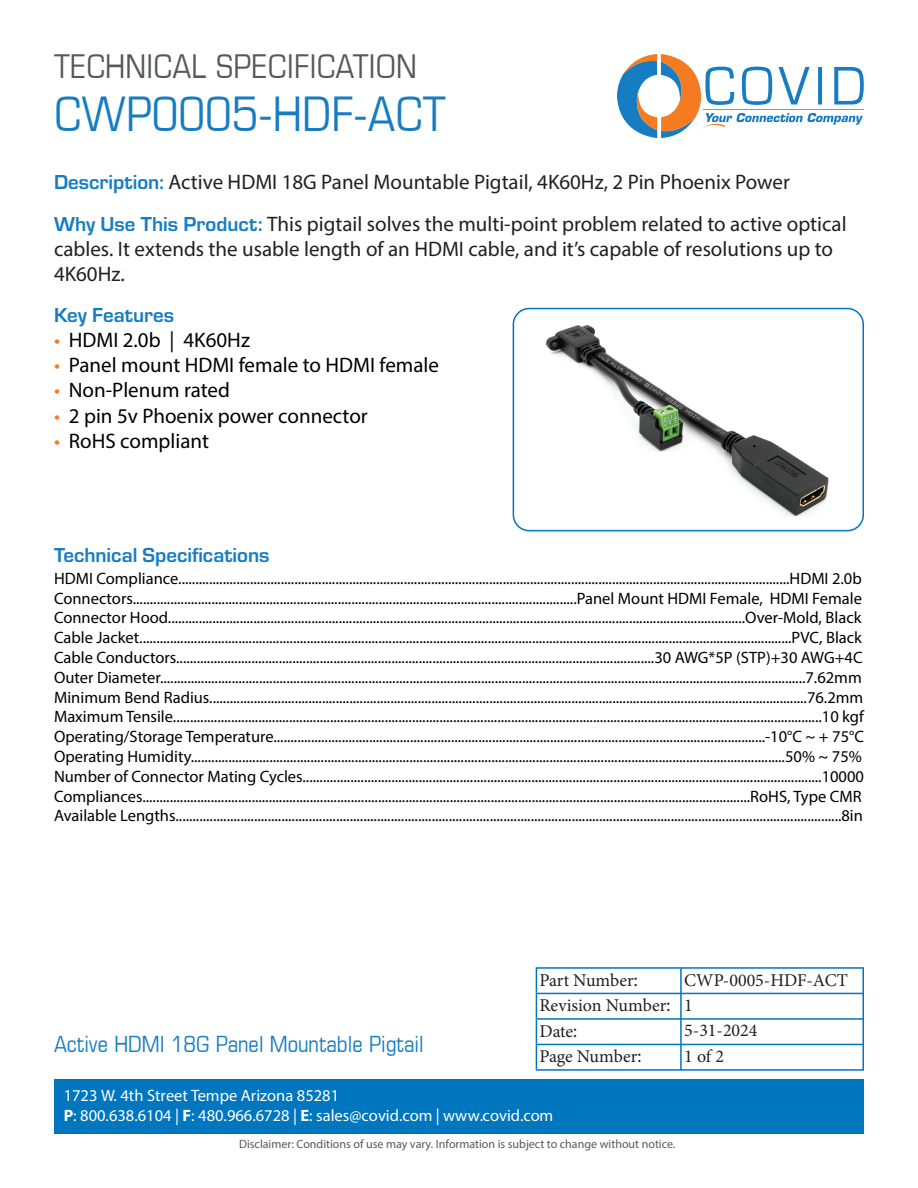
<style>
.page{position:relative;width:918px;height:1188px;background:#fff}
.page>*{position:absolute;margin:0;border:0;box-sizing:border-box;transform-origin:0 0}
.t1{font:condensed 48px "Eurostile";color:#177dc2}
.t2{font:condensed 33px "Eurostile";color:#57585a}
.t3{font:condensed 22.5px "Eurostile";color:#177dc2}
.t4{font:21px/42.2px "Myriad Pro";color:#231f20}
.t5{font:21px "Myriad Pro";color:#000001}
.t6{font:700 21px "Eurostile";color:#177dc2}
.t7{font:18px/25.7px "Minion Pro";color:#231f20}
.t8{font:16.5px/19.8px "Myriad Pro";color:#000001}
.t9{font:16.5px/19.8px "Myriad Pro";color:#fff}
.t10{font:12px "Myriad Pro";color:#57585a}
.s1{font-family:"Eurostile";font-weight:700;color:#177dc2}
.s2{color:#f47b21}
.s3{font-family:"Myriad Pro"}
.s4{font-weight:700}
</style>
<div class="page">
<svg style="left:617px;top:54px;width:247px;height:84px"></svg>
<img style="left:545px;top:325px;width:284px;height:192px">
<div style="left:513px;top:308px;width:351px;height:223px;border:2px solid #0076be;border-radius:16px"></div>
<div style="left:54px;top:1080px;width:810px;height:54px;background:#0076be"></div>
<svg style="left:536px;top:967px;width:328px;height:104px"></svg>
<h2 class="t2" style="left:54px;top:46px;width:364px">TECHNICAL SPECIFICATION</h2>
<h1 class="t1" style="left:54px;top:85px;width:393px">CWP0005-HDF-ACT</h1>
<p class="t4" style="left:54px;top:160px;width:794px"><span class="s1">Description:</span> Active HDMI 18G Panel Mountable Pigtail, 4K60Hz, 2 Pin Phoenix Power<br><span class="s1">Why Use This Product:</span> This pigtail solves the multi-point problem related to active optical</p>
<p class="t4" style="left:54px;top:236px;width:781px;line-height:25.2px">cables. It extends the usable length of an HDMI cable, and it’s capable of resolutions up to<br>4K60Hz.</p>
<p class="t6" style="left:54px;top:300px;width:122px">Key Features</p>
<p class="t5" style="left:54px;top:327px;width:198px"><span class="s2">•</span> HDMI 2.0b | 4K60Hz</p>
<p class="t5" style="left:54px;top:352px;width:387px"><span class="s2">•</span> Panel mount HDMI female to HDMI female</p>
<p class="t5" style="left:54px;top:377px;width:177px"><span class="s2">•</span> Non-Plenum rated</p>
<p class="t5" style="left:54px;top:403px;width:315px"><span class="s2">•</span> 2 pin 5v Phoenix power connector</p>
<p class="t5" style="left:54px;top:428px;width:157px"><span class="s2">•</span> RoHS compliant</p>
<p class="t6" style="left:54px;top:540px;width:217px">Technical Specifications</p>
<p class="t8" style="left:54px;top:568px;width:812px">HDMI Compliance...................................................................................................................................................................................HDMI 2.0b Connectors..................................................................................................................................Panel Mount HDMI Female, HDMI Female Connector Hood.........................................................................................................................................................................Over-Mold, Black Cable Jacket...............................................................................................................................................................................................PVC, Black Cable Conductors............................................................................................................................................30 AWG*5P (STP)+30 AWG+4C Outer Diameter.............................................................................................................................................................................................7.62mm Minimum Bend Radius...............................................................................................................................................................................76.2mm Maximum Tensile..............................................................................................................................................................................................10 kgf Operating/Storage Temperature................................................................................................................................................-10°C ~ + 75°C Operating Humidity..............................................................................................................................................................................50% ~ 75% Number of Connector Mating Cycles........................................................................................................................................................10000<br>Compliances..................................................................................................................................................................................RoHS, Type CMR Available Lengths...................................................................................................................................................................................................8in</p>
<h3 class="t3" style="left:54px;top:1030px;width:371px">Active HDMI 18G Panel Mountable Pigtail</h3>
<p class="t7" style="left:539px;top:968px;width:100px">Part Number<span class="s3">:</span></p>
<p class="t7" style="left:539px;top:967px;width:310px;text-indent:145px">CWP-0005-HDF-ACT<br>Revision Number<span class="s3">:</span> 1</p>
<p class="t7" style="left:539px;top:1044px;width:103px">Page Number<span class="s3">:</span></p>
<p class="t7" style="left:684px;top:1043px;width:41px">1 of 2</p>
<p class="t7" style="left:539px;top:1018px;width:39px">Date<span class="s3">:</span></p>
<p class="t7" style="left:684px;top:1018px;width:75px">5-31-2024</p>
<p class="t9" style="left:64px;top:1085px;width:491px">1723 W. 4th Street Tempe Arizona 85281<br><span class="s4">P</span>: 800.638.6104 | <span class="s4">F</span>: 480.966.6728 | <span class="s4">E</span>: sales@covid.com | www.covid.com</p>
<p class="t10" style="left:239px;top:1136px;width:438px">Disclaimer: Conditions of use may vary. Information is subject to change without notice.</p>
</div>
